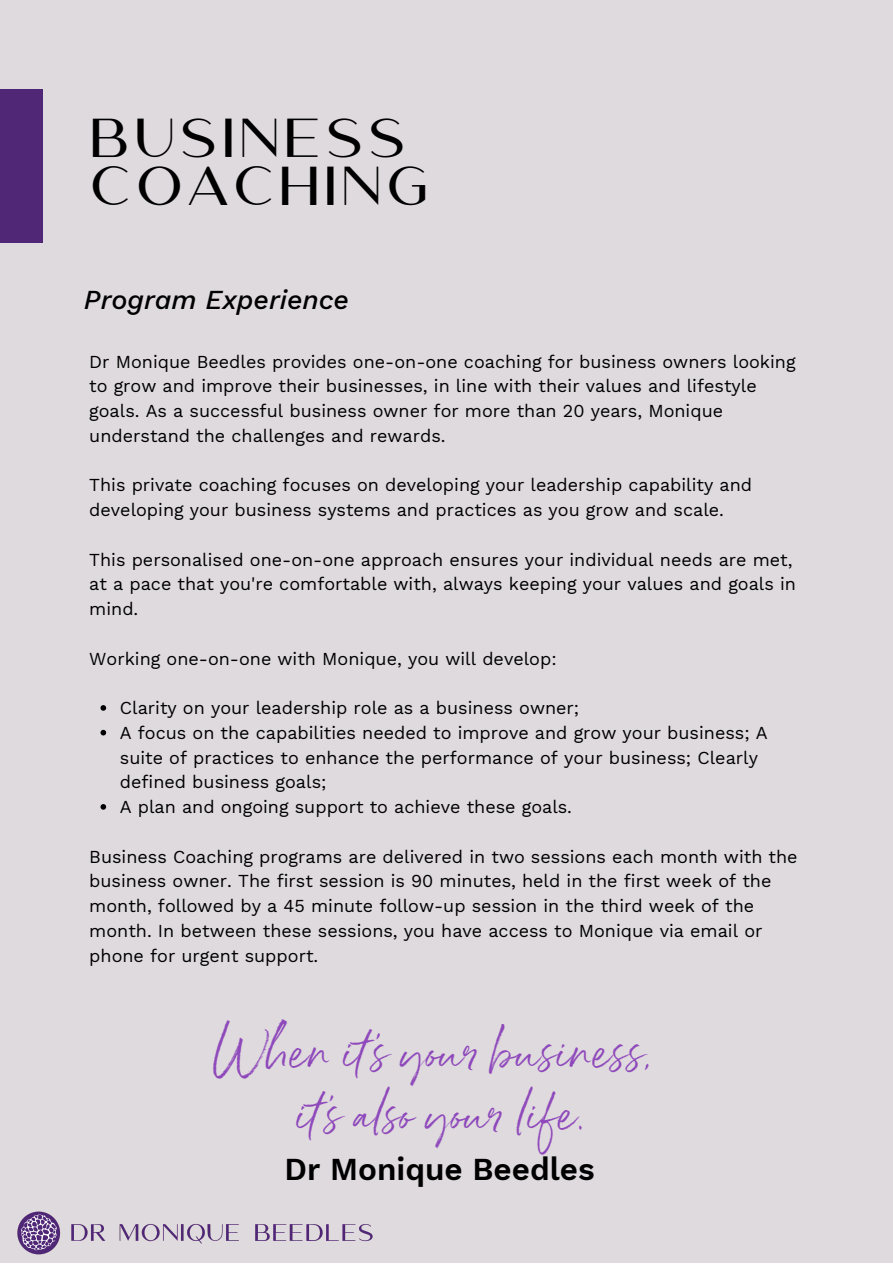
<style>
.page{position:relative;width:893px;height:1264px;background:#fff}
.page>*{position:absolute;margin:0;border:0;box-sizing:border-box;transform-origin:0 0}
.t1{font:48px/48.3px "Amoret Sans";letter-spacing:.07em;color:#000}
.t2{font:45px "Belluga";color:#8e48bb}
.t3{font:600 31.5px "Work Sans";color:#000}
.t4{font:italic 500 27px "Work Sans";color:#000}
.t5{font:18px/24.8px "Work Sans";color:#000}
</style>
<div class="page">
<div style="left:0;top:0;width:892px;height:1262px;background:#dfdadd"></div>
<div style="left:0;top:89px;width:43px;height:154px;background:#502777"></div>
<svg style="left:100px;top:705px;width:6px;height:5px"></svg>
<svg style="left:100px;top:729px;width:6px;height:6px"></svg>
<svg style="left:100px;top:804px;width:6px;height:5px"></svg>
<img style="left:17px;top:1211px;width:356px;height:44px">
<p class="t1" style="left:89px;top:116px;width:341px">BUSINESS<br>COACHING</p>
<p class="t4" style="left:84px;top:284px;width:267px">Program Experience</p>
<p class="t5" style="left:89px;top:349px;width:707px">Dr Monique Beedles provides one-on-one coaching for business owners looking to grow and improve their businesses, in line with their values and lifestyle goals. As a successful business owner for more than 20 years, Monique understand the challenges and rewards.</p>
<p class="t5" style="left:89px;top:473px;width:664px">This private coaching focuses on developing your leadership capability and developing your business systems and practices as you grow and scale.</p>
<p class="t5" style="left:89px;top:547px;width:708px">This personalised one-on-one approach ensures your individual needs are met, at a pace that you're comfortable with, always keeping your values and goals in mind.</p>
<p class="t5" style="left:89px;top:646px;width:469px">Working one-on-one with Monique, you will develop:</p>
<p class="t5" style="left:120px;top:695px;width:461px">Clarity on your leadership role as a business owner;</p>
<p class="t5" style="left:120px;top:720px;width:649px">A focus on the capabilities needed to improve and grow your business; A suite of practices to enhance the performance of your business; Clearly defined business goals;</p>
<p class="t5" style="left:120px;top:794px;width:453px">A plan and ongoing support to achieve these goals.</p>
<p class="t5" style="left:89px;top:844px;width:709px">Business Coaching programs are delivered in two sessions each month with the business owner. The first session is 90 minutes, held in the first week of the month, followed by a 45 minute follow-up session in the third week of the month. In between these sessions, you have access to Monique via email or phone for urgent support.</p>
<p class="t2" style="left:213px;top:1024px;width:442px">When it's your business,</p>
<p class="t2" style="left:295px;top:1086px;width:290px">it's also your life.</p>
<p class="t3" style="left:284px;top:1151px;width:312px">Dr Monique Beedles</p>
</div>
